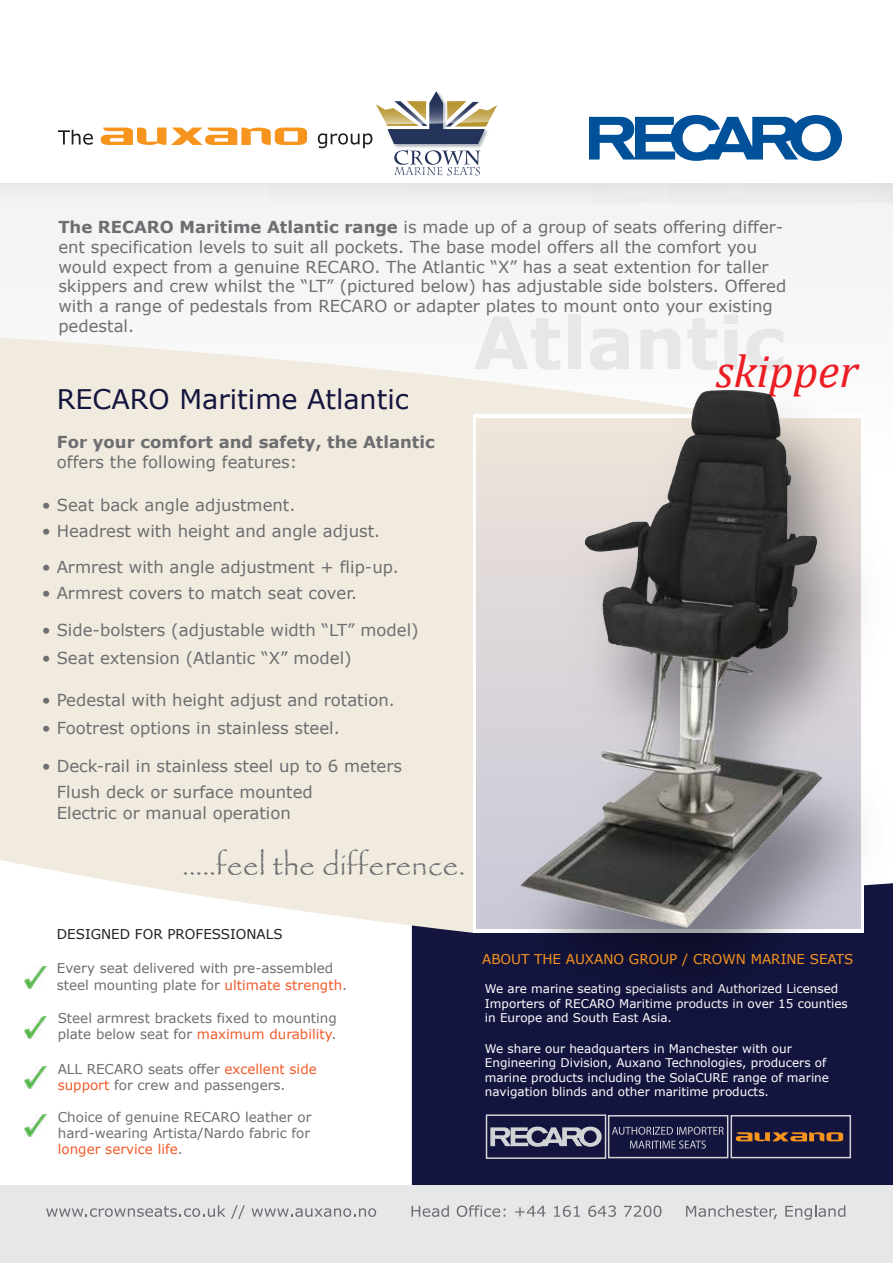
<style>
.page{position:relative;width:893px;height:1263px;background:#fff}
.page>*{position:absolute;margin:0;border:0;box-sizing:border-box;transform-origin:0 0}
.t1{font:italic 46.5px "Cambria";color:#ed1d24}
.t2{font:31.5px "Papyrus";color:#6d6e71}
.t3{font:27px "Verdana";color:#14153f}
.t4{font:16.5px/19.8px "Verdana";color:#6d6e71}
.t5{font:700 16.5px "Verdana";color:#6d6e71}
.t6{font:13.5px/16.2px "Verdana";color:#6d6e71}
.t7{font:13.5px "Verdana";color:#f7941e}
.t8{font:13.5px "Verdana";color:#231f20}
.t9{font:12px/14.4px "Verdana";color:#fff}
.s1{font-weight:700}
.s2{color:#f15a29}
</style>
<div class="page">
<div style="left:412px;top:933px;width:481px;height:252px;background:#14153f"></div>
<svg style="left:0;top:818px;width:473px;height:115px;fill:#f1eade"></svg>
<div style="left:0;top:183px;width:893px;height:337px;background:#f6f5f5"></div>
<svg style="left:0;top:338px;width:474px;height:75px;fill:#f1eade"></svg>
<div style="left:0;top:413px;width:751px;height:405px;background:#f1eade"></div>
<div style="left:0;top:1185px;width:893px;height:78px;background:#e6e7e8"></div>
<div style="left:486px;top:1114px;width:120px;height:45px;border:2px solid #d1d3d4"></div>
<svg style="left:490px;top:1126px;width:112px;height:21px;background:#7d7f92"></svg>
<div style="left:730px;top:1115px;width:121px;height:43px;border:2px solid #d1d3d4"></div>
<div style="left:608px;top:1115px;width:120px;height:43px;border:2px solid #d1d3d4"></div>
<svg style="left:612px;top:1127px;width:112px;height:21px;background:#393a5c"></svg>
<svg style="left:736px;top:1132px;width:107px;height:9px"></svg>
<svg style="left:589px;top:115px;width:253px;height:46px"></svg>
<img style="left:24px;top:966px;width:23px;height:23px">
<img style="left:24px;top:1016px;width:23px;height:23px">
<img style="left:24px;top:1066px;width:23px;height:23px">
<img style="left:24px;top:1114px;width:23px;height:23px">
<img style="left:474px;top:380px;width:419px;height:669px">
<img style="left:521px;top:390px;width:301px;height:538px">
<div style="left:0;top:184px;width:893px;height:19px;background:#edecec"></div>
<svg style="left:101px;top:128px;width:206px;height:17px"></svg>
<svg style="left:58px;top:130px;width:35px;height:15px"></svg>
<svg style="left:318px;top:91px;width:180px;height:85px"></svg>
<svg style="left:46px;top:1205px;width:199px;height:14px"></svg>
<svg style="left:252px;top:1208px;width:124px;height:9px"></svg>
<svg style="left:412px;top:1205px;width:37px;height:12px"></svg>
<svg style="left:457px;top:1205px;width:48px;height:12px"></svg>
<svg style="left:515px;top:1206px;width:31px;height:11px"></svg>
<svg style="left:554px;top:1205px;width:26px;height:12px"></svg>
<svg style="left:588px;top:1205px;width:28px;height:12px"></svg>
<svg style="left:624px;top:1205px;width:37px;height:12px"></svg>
<svg style="left:686px;top:1205px;width:91px;height:14px"></svg>
<svg style="left:785px;top:1205px;width:60px;height:15px"></svg>
<p class="t4" style="left:58px;top:217px;width:729px"><span class="s1">The RECARO Maritime Atlantic range</span> is made up of a group of seats offering differ&shy;ent specification levels to suit all pockets. The base model offers all the comfort you would expect from a genuine RECARO. The Atlantic “X” has a seat extention for taller skippers and crew whilst the “LT” (pictured below) has adjustable side bolsters. Offered with a range of pedestals from RECARO or adapter plates to mount onto your existing pedestal.</p>
<h3 class="t3" style="left:57px;top:380px;width:354px">RECARO Maritime Atlantic</h3>
<p class="t5" style="left:57px;top:431px;width:379px">For your comfort and safety, the Atlantic</p>
<p class="t4" style="left:57px;top:452px;width:242px">offers the following features:</p>
<p class="t4" style="left:42px;top:495px;width:255px">• Seat back angle adjustment.</p>
<p class="t4" style="left:42px;top:521px;width:340px">• Headrest with height and angle adjust.</p>
<p class="t4" style="left:42px;top:557px;width:359px">• Armrest with angle adjustment + flip-up.</p>
<p class="t4" style="left:42px;top:583px;width:317px">• Armrest covers to match seat cover.</p>
<p class="t4" style="left:42px;top:620px;width:378px">• Side-bolsters (adjustable width “LT” model)</p>
<p class="t4" style="left:42px;top:648px;width:311px">• Seat extension (Atlantic “X” model)</p>
<p class="t4" style="left:42px;top:689px;width:354px">• Pedestal with height adjust and rotation.</p>
<p class="t4" style="left:42px;top:718px;width:299px">• Footrest options in stainless steel.</p>
<p class="t4" style="left:42px;top:756px;width:362px">• Deck-rail in stainless steel up to 6 meters</p>
<p class="t4" style="left:57px;top:782px;width:258px;line-height:21px">Flush deck or surface mounted<br>Electric or manual operation</p>
<h2 class="t2" style="left:182px;top:845px;width:285px">.....feel the difference.</h2>
<h1 class="t1" style="left:716px;top:338px;width:144px">skipper</h1>
<p class="t8" style="left:57px;top:925px;width:227px">DESIGNED FOR PROFESSIONALS</p>
<p class="t6" style="left:57px;top:960px;width:292px">Every seat delivered with pre-assembled steel mounting plate for <span class="s2">ultimate strength</span>.</p>
<p class="t6" style="left:58px;top:1010px;width:281px">Steel armrest brackets fixed to mounting plate below seat for <span class="s2">maximum durability</span>.</p>
<p class="t6" style="left:58px;top:1060px;width:261px">ALL RECARO seats offer <span class="s2">excellent side support</span> for crew and passengers.</p>
<p class="t6" style="left:58px;top:1109px;width:255px;text-align:justify">Choice of genuine RECARO leather or hard-wearing Artista/Nardo fabric for <span class="s2">longer service life</span>.</p>
<p class="t7" style="left:482px;top:950px;width:373px">ABOUT THE AUXANO GROUP / CROWN MARINE SEATS</p>
<p class="t9" style="left:485px;top:981px;width:364px">We are marine seating specialists and Authorized Licensed<br>Importers of RECARO Maritime products in over 15 counties in Europe and South East Asia.</p>
<p class="t9" style="left:485px;top:1041px;width:346px">We share our headquarters in Manchester with our Engineering Division, Auxano Technologies, producers of marine products including the SolaCURE range of marine navigation blinds and other maritime products.</p>
</div>
